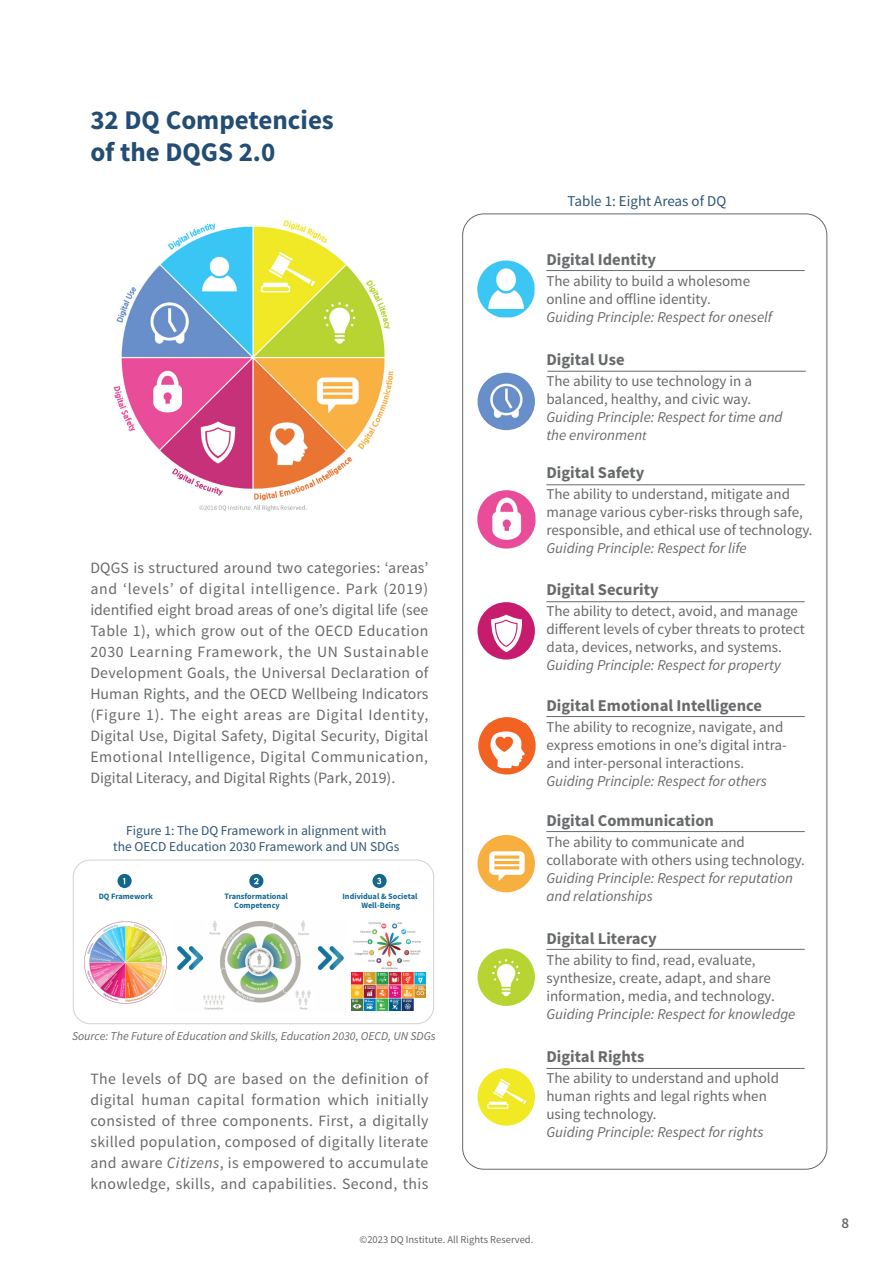
<style>
.page{position:relative;width:893px;height:1263px;background:#fff}
.page>*{position:absolute;margin:0;border:0;box-sizing:border-box;transform-origin:0 0}
.t1{font:700 27px "Source Sans Pro";color:#234d73}
.t2{font:700 16.5px "Source Sans Pro";color:#67696b}
.t3{font:15.75px/21px "Source Sans Pro";letter-spacing:.025em;color:#67696b;text-align:justify}
.t4{font:15px/18px "Source Sans Pro";color:#67696b}
.t5{font:italic 15px/18px "Source Sans Pro";color:#67696b}
.t6{font:15px "Source Sans Pro";color:#2f5576}
.t7{font:600 15px "Source Sans Pro";color:#656666}
.t8{font:13.5px "Source Sans Pro";color:#2f5576}
.t9{font:italic 12px "Source Sans Pro";color:#67696b}
.t10{font:10.5px "Source Sans Pro";color:#656666}
.t11{font:700 8.25px/9.9px "Source Sans Pro";color:#126994;text-align:center}
.s1{font-style:italic}
.s2{font-size:13.5px}
</style>
<div class="page">
<img style="left:113px;top:220px;width:281px;height:292px">
<img style="left:477px;top:260px;width:58px;height:57px">
<hr style="left:546px;top:270px;width:259px;height:1px;background:#67696b">
<hr style="left:547px;top:371px;width:259px;height:1px;background:#67696b">
<hr style="left:546px;top:831px;width:259px;height:1px;background:#67696b">
<hr style="left:546px;top:949px;width:259px;height:1px;background:#67696b">
<hr style="left:546px;top:1068px;width:259px;height:1px;background:#67696b">
<hr style="left:546px;top:484px;width:259px;height:1px;background:#67696b">
<hr style="left:546px;top:601px;width:259px;height:1px;background:#67696b">
<hr style="left:546px;top:716px;width:259px;height:1px;background:#67696b">
<svg style="left:477px;top:373px;width:58px;height:57px"></svg>
<img style="left:479px;top:374px;width:55px;height:54px">
<div style="left:477px;top:835px;width:58px;height:57px;background:#f7b040;border-radius:50%"></div>
<img style="left:477px;top:490px;width:58px;height:58px">
<div style="left:477px;top:602px;width:58px;height:57px;background:#c71b6d;border-radius:50%"></div>
<svg style="left:491px;top:614px;width:31px;height:38px"></svg>
<div style="left:478px;top:717px;width:58px;height:57px;background:#f26323;border-radius:50%"></div>
<img style="left:481px;top:723px;width:53px;height:45px">
<svg style="left:489px;top:851px;width:36px;height:30px"></svg>
<div style="left:477px;top:1068px;width:58px;height:57px;background:#f0e923;border-radius:50%"></div>
<img style="left:483px;top:1071px;width:47px;height:48px">
<svg style="left:477px;top:948px;width:58px;height:58px"></svg>
<img style="left:480px;top:953px;width:51px;height:50px">
<div style="left:73px;top:860px;width:361px;height:164px;border:1px solid #d1d2d4;border-radius:17px"></div>
<img style="left:177px;top:920px;width:167px;height:90px">
<div style="left:118px;top:874px;width:14px;height:14px;background:#126691;border-radius:50%"></div>
<svg style="left:123px;top:878px;width:2px;height:6px"></svg>
<div style="left:249px;top:874px;width:14px;height:14px;background:#126691;border-radius:50%"></div>
<svg style="left:372px;top:874px;width:15px;height:14px"></svg>
<svg style="left:377px;top:878px;width:4px;height:6px"></svg>
<svg style="left:254px;top:878px;width:5px;height:6px"></svg>
<img style="left:84px;top:921px;width:83px;height:82px">
<img style="left:352px;top:973px;width:74px;height:37px">
<img style="left:353px;top:922px;width:68px;height:48px">
<p class="t1" style="left:90px;top:102px;width:245px">32 DQ Competencies</p>
<p class="t1" style="left:90px;top:135px;width:186px">of the DQGS 2.0</p>
<p class="t6" style="left:567px;top:192px;width:160px">Table 1: Eight Areas of DQ</p>
<p class="t3" style="left:90px;top:558px;width:340px">DQGS is structured around two categories: ‘areas’ and ‘levels’ of digital intelligence. Park (2019) identified eight broad areas of one’s digital life (see Table 1), which grow out of the OECD Education 2030 Learning Framework, the UN Sustainable Development Goals, the Universal Declaration of Human Rights, and the OECD Wellbeing Indicators (Figure 1). The eight areas are Digital Identity, Digital Use, Digital Safety, Digital Security, Digital Emotional Intelligence, Digital Communication, Digital Literacy, and Digital Rights (Park, 2019).</p>
<p class="t8" style="left:126px;top:822px;width:262px">Figure 1: The DQ Framework in alignment with</p>
<p class="t8" style="left:113px;top:838px;width:288px">the OECD Education 2030 Framework and UN SDGs</p>
<p class="t11" style="left:99px;top:891px;width:56px">DQ Framework</p>
<p class="t11" style="left:224px;top:891px;width:65px">Transformational<br>Competency</p>
<p class="t11" style="left:342px;top:891px;width:76px">Individual &amp; Societal<br>Well-Being</p>
<p class="t9" style="left:72px;top:1028px;width:365px">Source: The Future of Education and Skills, Education 2030, OECD, UN SDGs</p>
<p class="t3" style="left:90px;top:1068px;width:340px">The levels of DQ are based on the definition of digital human capital formation which initially consisted of three components. First, a digitally skilled population, composed of digitally literate and aware <span class="s1">Citizens</span>, is empowered to accumulate knowledge, skills, and capabilities. Second, this</p>
<p class="t2" style="left:546px;top:249px;width:111px">Digital Identity</p>
<p class="t4" style="left:546px;top:272px;width:205px">The ability to build a wholesome</p>
<p class="t4" style="left:546px;top:290px;width:166px">online and offline identity.</p>
<p class="t5" style="left:546px;top:308px;width:227px">Guiding Principle: Respect for oneself</p>
<p class="t2" style="left:546px;top:349px;width:80px">Digital Use</p>
<p class="t4" style="left:546px;top:372px;width:207px">The ability to use technology in a</p>
<p class="t4" style="left:546px;top:390px;width:206px">balanced, healthy, and civic way.</p>
<p class="t5" style="left:546px;top:408px;width:238px">Guiding Principle: Respect for time and</p>
<p class="t5" style="left:546px;top:426px;width:102px">the environmen<span class="s2">t</span></p>
<p class="t2" style="left:546px;top:462px;width:100px">Digital Safety</p>
<p class="t4" style="left:546px;top:486px;width:268px">The ability to understand, mitigate and manage various cyber-risks through safe, responsible, and ethical use of technology.</p>
<p class="t5" style="left:546px;top:539px;width:202px">Guiding Principle: Respect for life</p>
<p class="t2" style="left:546px;top:579px;width:114px">Digital Security</p>
<p class="t4" style="left:546px;top:602px;width:260px">The ability to detect, avoid, and manage different levels of cyber threats to protect data, devices, networks, and systems.</p>
<p class="t5" style="left:546px;top:656px;width:236px">Guiding Principle: Respect for property</p>
<p class="t2" style="left:546px;top:695px;width:217px">Digital Emotional Intelligence</p>
<p class="t4" style="left:546px;top:718px;width:242px">The ability to recognize, navigate, and express emotions in one’s digital intra-</p>
<p class="t4" style="left:546px;top:754px;width:199px">and inter-personal interactions.</p>
<p class="t5" style="left:546px;top:772px;width:222px">Guiding Principle: Respect for others</p>
<p class="t2" style="left:546px;top:810px;width:169px">Digital Communication</p>
<p class="t4" style="left:546px;top:833px;width:260px">The ability to communicate and collaborate with others using technology.</p>
<p class="t5" style="left:546px;top:869px;width:248px">Guiding Principle: Respect for reputation and relationships</p>
<p class="t2" style="left:546px;top:928px;width:112px">Digital Literacy</p>
<p class="t4" style="left:546px;top:951px;width:211px">The ability to find, read, evaluate,</p>
<p class="t4" style="left:546px;top:969px;width:226px">synthesize, create, adapt, and share</p>
<p class="t4" style="left:546px;top:987px;width:230px">information, media, and technology.</p>
<p class="t5" style="left:546px;top:1005px;width:251px">Guiding Principle: Respect for knowledge</p>
<p class="t2" style="left:546px;top:1046px;width:100px">Digital Rights</p>
<p class="t4" style="left:546px;top:1069px;width:234px">The ability to understand and uphold human rights and legal rights when</p>
<p class="t4" style="left:546px;top:1105px;width:112px">using technology.</p>
<p class="t5" style="left:546px;top:1123px;width:219px">Guiding Principle: Respect for rights</p>
<p class="t10" style="left:360px;top:1233px;width:175px">©2023 DQ Institute. All Rights Reserved.</p>
<p class="t7" style="left:841px;top:1213px;width:9px">8</p>
</div>
